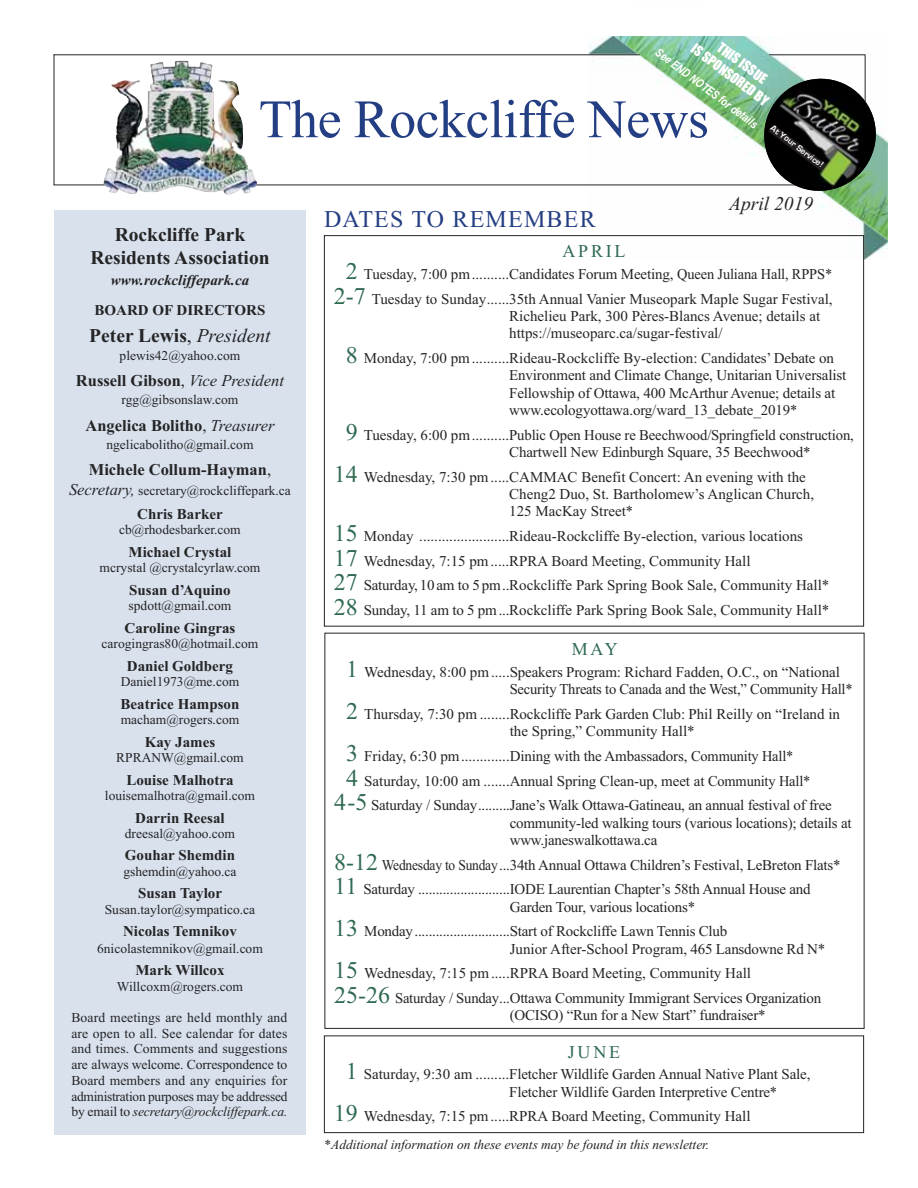
<style>
.page{position:relative;width:918px;height:1188px;background:#fff}
.page>*{position:absolute;margin:0;border:0;box-sizing:border-box;transform-origin:0 0}
.t1{font:54px "Times New Roman";letter-spacing:-.01em;color:#243e83}
.t2{font:24px "Times New Roman";letter-spacing:.05em;color:#243e83}
.t3{font:700 19.5px/22.5px "Times New Roman";color:#242425;text-align:center}
.t4{font:italic 19.5px "Times New Roman";color:#242425}
.t5{font:18px "Times New Roman";letter-spacing:.15em;color:#2f6a51}
.t6{font:700 16.5px "Times New Roman";color:#242425}
.t7{font:15px/17.2px "Times New Roman";letter-spacing:-.01em;color:#242425}
.t8{font:700 15px "Times New Roman";color:#242425}
.t9{font:15px/24.8px "Times New Roman";letter-spacing:-.01em;color:#242425;scale:.9 1}
.t10{font:italic 700 15px "Times New Roman";color:#242425}
.t11{font:13.65px/15.8px "Times New Roman";letter-spacing:-.015em;color:#242425;text-align:justify}
.t12{font:13.5px "Times New Roman";color:#242425}
.t13{font:italic 13.5px "Times New Roman";letter-spacing:-.005em;color:#242425}
.t14{font:13.5px "Impact";color:#fff}
.t15{font:italic 700 12px "Arial Narrow";color:#fff}
.t16{font:700 9px "Eurostile";color:#fff}
.s1{font-weight:400}
.s2{font-weight:400;font-style:italic}
.s3{font-style:italic;font-size:16.5px}
.s4{font-style:italic}
.s5{font-size:24px;color:#2f6a51}
</style>
<div class="page">
<div style="left:54px;top:210px;width:252px;height:924px;background:#d9e1ed"></div>
<img style="left:588px;top:36px;width:300px;height:224px">
<hr style="left:54px;top:185px;width:745px;height:1px;background:#242425">
<hr style="left:54px;top:54px;width:1px;height:131px;background:#242425">
<hr style="left:54px;top:54px;width:586px;height:1px;background:#242425">
<img style="left:614px;top:36px;width:1px;height:18px">
<img style="left:615px;top:36px;width:273px;height:203px">
<svg style="left:757px;top:71px;width:126px;height:127px"></svg>
<img style="left:104px;top:61px;width:153px;height:134px">
<div style="left:324px;top:1036px;width:540px;height:97px;border:1px solid #242425"></div>
<p class="t14" style="left:722px;top:42px;width:59px;rotate:37deg">THIS ISSUE</p>
<p class="t14" style="left:696px;top:43px;width:94px;rotate:37deg">IS SPONSORED BY</p>
<p class="t15" style="left:661px;top:45px;width:126px;rotate:37deg">See END NOTES for details</p>
<h1 class="t1" style="left:259px;top:100px;width:452px">The Rockcliffe News</h1>
<p class="t16" style="left:775px;top:123px;width:66px;rotate:37deg">At Your Service!</p>
<h3 class="t3" style="left:90px;top:226px;width:181px">Rockcliffe Park<br>Residents Association</h3>
<p class="t10" style="left:111px;top:275px;width:140px">www.rockcliffepark.ca</p>
<p class="t8" style="left:95px;top:305px;width:172px">BOARD OF DIRECTORS</p>
<h3 class="t3" style="left:89px;top:326px;width:183px">Peter Lewis<span class="s1">,</span> <span class="s2">President</span></h3>
<p class="t12" style="left:120px;top:350px;width:122px">plewis42@yahoo.com</p>
<p class="t6" style="left:76px;top:375px;width:210px">Russell Gibson<span class="s1">,</span> <span class="s2">Vice President</span></p>
<p class="t12" style="left:122px;top:395px;width:118px">rgg@gibsonslaw.com</p>
<p class="t6" style="left:85px;top:420px;width:190px">Angelica Bolitho<span class="s1">,</span> <span class="s2">Treasurer</span></p>
<p class="t12" style="left:106px;top:440px;width:149px">ngelicabolitho@gmail.com</p>
<p class="t6" style="left:89px;top:465px;width:184px">Michele Collum-Hayman<span class="s1">,</span></p>
<p class="t12" style="left:69px;top:486px;width:223px"><span class="s3">Secretary,</span> secretary@rockcliffepark.ca</p>
<p class="t8" style="left:137px;top:509px;width:87px">Chris Barker</p>
<p class="t12" style="left:119px;top:525px;width:123px">cb@rhodesbarker.com</p>
<p class="t8" style="left:129px;top:547px;width:104px">Michael Crystal</p>
<p class="t12" style="left:100px;top:563px;width:162px">mcrystal @crystalcyrlaw.com</p>
<p class="t8" style="left:129px;top:585px;width:103px">Susan d’Aquino</p>
<p class="t12" style="left:129px;top:601px;width:104px">spdott@gmail.com</p>
<p class="t8" style="left:125px;top:623px;width:112px">Caroline Gingras</p>
<p class="t12" style="left:102px;top:639px;width:158px">carogingras80@hotmail.com</p>
<p class="t8" style="left:127px;top:661px;width:108px">Daniel Goldberg</p>
<p class="t12" style="left:121px;top:677px;width:120px">Daniel1973@me.com</p>
<p class="t8" style="left:121px;top:699px;width:120px">Beatrice Hampson</p>
<p class="t12" style="left:121px;top:715px;width:120px">macham@rogers.com</p>
<p class="t8" style="left:145px;top:737px;width:72px">Kay James</p>
<p class="t12" style="left:116px;top:753px;width:129px">RPRANW@gmail.com</p>
<p class="t8" style="left:126px;top:775px;width:109px">Louise Malhotra</p>
<p class="t12" style="left:105px;top:791px;width:152px">louisemalhotra@gmail.com</p>
<p class="t8" style="left:135px;top:813px;width:91px">Darrin Reesal</p>
<p class="t12" style="left:125px;top:828px;width:112px">dreesal@yahoo.com</p>
<p class="t8" style="left:125px;top:850px;width:112px">Gouhar Shemdin</p>
<p class="t12" style="left:123px;top:866px;width:115px">gshemdin@yahoo.ca</p>
<p class="t8" style="left:138px;top:888px;width:85px">Susan Taylor</p>
<p class="t12" style="left:105px;top:904px;width:152px">Susan.taylor@sympatico.ca</p>
<p class="t8" style="left:123px;top:926px;width:115px">Nicolas Temnikov</p>
<p class="t12" style="left:97px;top:944px;width:167px">6nicolastemnikov@gmail.com</p>
<p class="t8" style="left:135px;top:965px;width:91px">Mark Willcox</p>
<p class="t12" style="left:117px;top:982px;width:128px">Willcoxm@rogers.com</p>
<p class="t11" style="left:71px;top:1011px;width:218px">Board meetings are held monthly and are open to all. See calendar for dates and times. Comments and suggestions are always welcome. Correspondence to Board members and any enquiries for administration purposes may be addressed by email to <span class="s4">secretary@rockcliffepark.ca.</span></p>
<h2 class="t2" style="left:324px;top:210px;width:273px">DATES TO REMEMBER</h2>
<h3 class="t4" style="left:729px;top:197px;width:85px">April 2019</h3>
<p class="t5" style="left:563px;top:245px;width:64px">APRIL</p>
<p class="t7" style="left:334px;top:263px;width:500px;line-height:24.8px;text-align:right"><span class="s5">2</span> Tuesday, 7:00 pm..........Candidates Forum Meeting, Queen Juliana Hall, RPPS*<br><span class="s5">2-7</span> Tuesday to Sunday......35th Annual Vanier Museopark Maple Sugar Festival,</p>
<p class="t7" style="left:509px;top:309px;width:312px">Richelieu Park, 300 Pères-Blancs Avenue; details at https://museoparc.ca/sugar-festival/</p>
<p class="t7" style="left:509px;top:351px;width:339px;text-indent:-164px"><span class="s5">8</span> Monday, 7:00 pm ..........Rideau-Rockcliffe By-election: Candidates’ Debate on Environment and Climate Change, Unitarian Universalist Fellowship of Ottawa, 400 McArthur Avenue; details at www.ecologyottawa.org/ward_13_debate_2019*</p>
<p class="t7" style="left:509px;top:428px;width:346px;text-indent:-164px"><span class="s5">9</span> Tuesday, 6:00 pm..........Public Open House re Beechwood/Springfield construction,<br>Chartwell New Edinburgh Square, 35 Beechwood*</p>
<p class="t7" style="left:509px;top:470px;width:306px;text-indent:-176px"><span class="s5">14</span> Wednesday, 7:30 pm.....CAMMAC Benefit Concert: An evening with the<br>Cheng2 Duo, St. Bartholomew’s Anglican Church,<br>125 MacKay Street*</p>
<p class="t7" style="left:334px;top:525px;width:497px;line-height:24.8px"><span class="s5">15</span> Monday ........................Rideau-Rockcliffe By-election, various locations <span class="s5">17</span> Wednesday, 7:15 pm.....RPRA Board Meeting, Community Hall<br><span class="s5">27</span> Saturday,10am to 5pm..Rockcliffe Park Spring Book Sale, Community Hall* <span class="s5">28</span> Sunday, 11 am to 5 pm...Rockcliffe Park Spring Book Sale, Community Hall*</p>
<p class="t5" style="left:572px;top:643px;width:47px">MAY</p>
<p class="t7" style="left:510px;top:665px;width:344px;text-indent:-163px"><span class="s5">1</span> Wednesday, 8:00 pm.....Speakers Program: Richard Fadden, O.C., on “National<br>Security Threats to Canada and the West,” Community Hall*</p>
<p class="t7" style="left:510px;top:707px;width:332px;text-indent:-164px"><span class="s5">2</span> Thursday, 7:30 pm ........Rockcliffe Park Garden Club: Phil Reilly on “Ireland in the Spring,” Community Hall*</p>
<p class="t7" style="left:346px;top:749px;width:449px"><span class="s5">3</span> Friday, 6:30 pm.............Dining with the Ambassadors, Community Hall*</p>
<p class="t7" style="left:346px;top:773px;width:466px"><span class="s5">4</span> Saturday, 10:00 am .......Annual Spring Clean-up, meet at Community Hall*</p>
<p class="t7" style="left:334px;top:798px;width:499px"><span class="s5">4-5</span> Saturday / Sunday.........Jane’s Walk Ottawa-Gatineau, an annual festival of free</p>
<p class="t7" style="left:510px;top:815px;width:343px">community-led walking tours (various locations); details at www.janeswalkottawa.ca</p>
<p class="t9" style="left:334px;top:854px;width:564px"><span class="s5">8-12</span> Wednesday to Sunday...34th Annual Ottawa Children’s Festival, LeBreton Flats*<br><span class="s5">11</span> Saturday ..........................IODE Laurentian Chapter’s 58th Annual House and</p>
<p class="t7" style="left:334px;top:896px;width:395px;line-height:24.8px;text-indent:176px">Garden Tour, various locations*<br><span class="s5">13</span> Monday...........................Start of Rockcliffe Lawn Tennis Club</p>
<p class="t7" style="left:334px;top:938px;width:493px;line-height:24.8px;text-indent:176px">Junior After-School Program, 465 Lansdowne Rd N*<br><span class="s5">15</span> Wednesday, 7:15 pm.....RPRA Board Meeting, Community Hall<br><span class="s5">25-26</span> Saturday / Sunday...Ottawa Community Immigrant Services Organization</p>
<p class="t7" style="left:510px;top:1008px;width:257px">(OCISO) “Run for a New Start” fundraiser*</p>
<p class="t5" style="left:568px;top:1045px;width:54px">JUNE</p>
<p class="t7" style="left:509px;top:1067px;width:303px;text-indent:-163px"><span class="s5">1</span> Saturday, 9:30 am .........Fletcher Wildlife Garden Annual Native Plant Sale,<br>Fletcher Wildlife Garden Interpretive Centre*</p>
<p class="t7" style="left:334px;top:1109px;width:418px"><span class="s5">19</span> Wednesday, 7:15 pm.....RPRA Board Meeting, Community Hall</p>
<p class="t13" style="left:325px;top:1140px;width:386px">*Additional information on these events may be found in this newsletter.</p>
</div>
